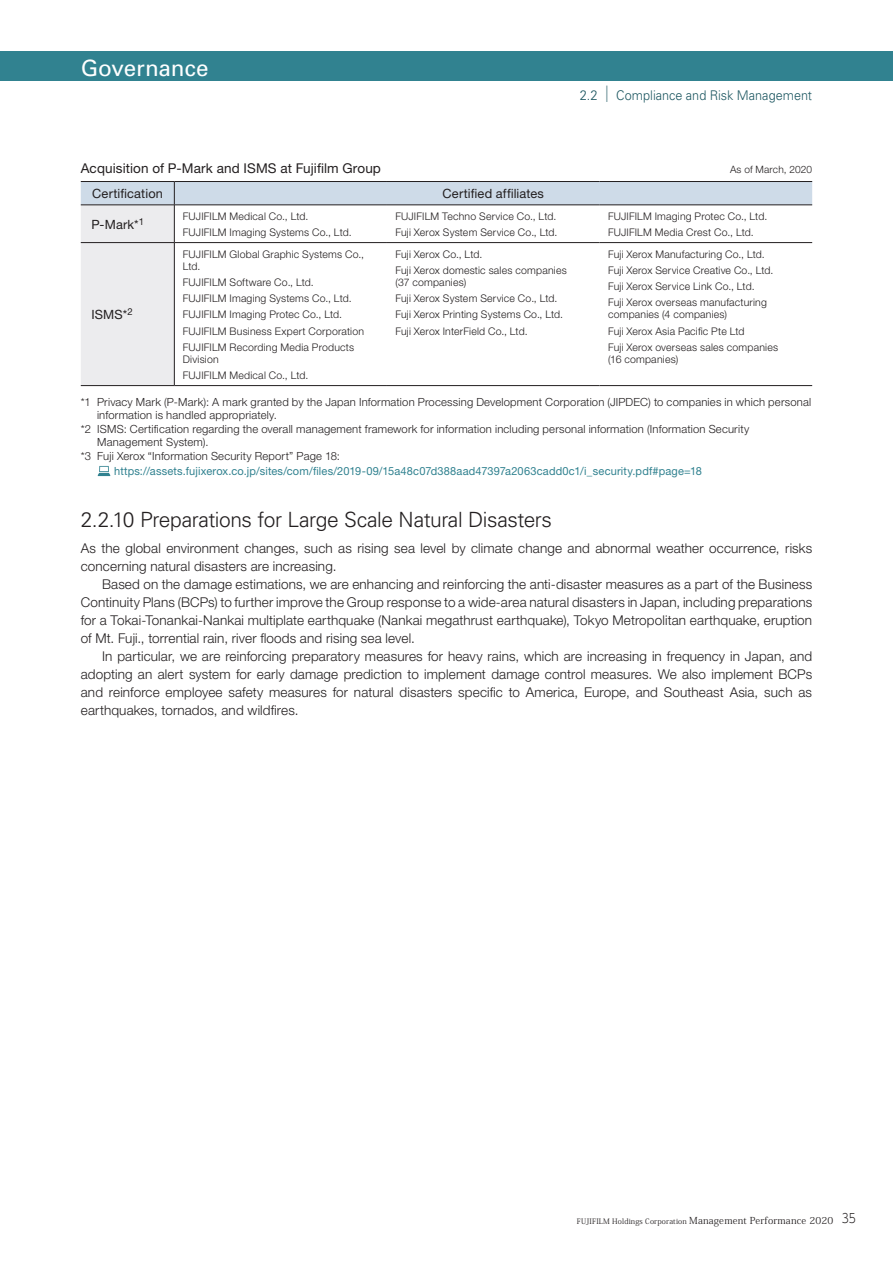
<style>
.page{position:relative;width:893px;height:1263px;background:#fff}
.page>*{position:absolute;margin:0;border:0;box-sizing:border-box;transform-origin:0 0}
.t1{font:22.5px "Univers";letter-spacing:-.005em;color:#fff}
.t2{font:300 21px "Univers";letter-spacing:-.02em;color:#231f20}
.t3{font:300 13.5px/18px "Helvetica Neue LT Std";letter-spacing:.01em;color:#231f20;text-align:justify}
.t4{font:13.5px "Helvetica Neue LT Std";letter-spacing:.01em;color:#231f20}
.t5{font:300 13.35px "Univers";color:#1d5761;scale:.95 1}
.t6{font:12.75px "Helvetica Neue LT Std";letter-spacing:.01em;color:#231f20}
.t7{font:300 11.25px "Helvetica Neue LT Std";letter-spacing:.015em;color:#231f20}
.t8{font:11.25px "Helvetica Neue LT Std";letter-spacing:.015em;color:#318290}
.t9{font:300 10.5px/16.2px "Helvetica Neue LT Std";letter-spacing:.02em;color:#231f20}
.t10{font:300 10.2px "Helvetica Neue LT Std";letter-spacing:.01em;color:#231f20}
.t11{font:7.5px "Koz Min Pro";letter-spacing:.02em;color:#231f20}
.s1{font-size:13.65px}
.s2{font-family:"UD Shin Go Pro";font-size:16.35px}
.s3{font-size:9.6px}
.s4{font-family:"UD Shin Go Pro";font-weight:300;font-size:12.75px}
</style>
<div class="page">
<div style="left:0;top:51px;width:893px;height:30px;background:#318290"></div>
<svg style="left:81px;top:181px;width:731px;height:205px"></svg>
<svg style="left:98px;top:466px;width:12px;height:10px"></svg>
<h1 class="t1" style="left:81px;top:55px;width:130px">Governance</h1>
<p class="t5" style="left:580px;top:87px;width:246px"><span class="s1">2</span>.<span class="s1">2</span> <span class="s2">｜</span> Compliance and Risk Management</p>
<p class="t4" style="left:81px;top:160px;width:302px">Acquisition of P-Mark and ISMS at Fujifilm Group</p>
<p class="t10" style="left:730px;top:163px;width:84px">As of March, 2020</p>
<p class="t6" style="left:92px;top:186px;width:72px">Certification</p>
<p class="t6" style="left:443px;top:186px;width:103px">Certified affiliates</p>
<p class="t6" style="left:91px;top:217px;width:54px">P-Mark*<sup>1</sup></p>
<p class="t9" style="left:183px;top:208px;width:170px">FUJIFILM Medical Co., Ltd.<br>FUJIFILM Imaging Systems Co., Ltd.</p>
<p class="t9" style="left:395px;top:208px;width:164px">FUJIFILM Techno Service Co., Ltd.<br>Fuji Xerox System Service Co., Ltd.</p>
<p class="t9" style="left:608px;top:208px;width:161px">FUJIFILM Imaging Protec Co., Ltd.<br>FUJIFILM Media Crest Co., Ltd.</p>
<p class="t9" style="left:183px;top:248px;width:183px;line-height:12px">FUJIFILM Global Graphic Systems Co.,<br>Ltd.</p>
<p class="t9" style="left:183px;top:274px;width:183px">FUJIFILM Software Co., Ltd.<br>FUJIFILM Imaging Systems Co., Ltd.<br>FUJIFILM Imaging Protec Co., Ltd.<br>FUJIFILM Business Expert Corporation FUJIFILM Recording Media Products</p>
<p class="t9" style="left:183px;top:351px;width:127px">Division<br>FUJIFILM Medical Co., Ltd.</p>
<p class="t9" style="left:395px;top:246px;width:173px">Fuji Xerox Co., Ltd.<br>Fuji Xerox domestic sales companies</p>
<p class="t9" style="left:395px;top:274px;width:169px">(37 companies)<br>Fuji Xerox System Service Co., Ltd.<br>Fuji Xerox Printing Systems Co., Ltd.<br>Fuji Xerox InterField Co., Ltd.</p>
<p class="t9" style="left:608px;top:246px;width:167px">Fuji Xerox Manufacturing Co., Ltd.<br>Fuji Xerox Service Creative Co., Ltd.<br>Fuji Xerox Service Link Co., Ltd.<br>Fuji Xerox overseas manufacturing</p>
<p class="t9" style="left:608px;top:306px;width:172px">companies (4 companies)<br>Fuji Xerox Asia Pacific Pte Ltd<br>Fuji Xerox overseas sales companies</p>
<p class="t9" style="left:608px;top:351px;width:72px">(16 companies)</p>
<p class="t7" style="left:81px;top:395px;width:732px">*1 Privacy Mark (P-Mark): A mark granted by the Japan Information Processing Development Corporation (JIPDEC) to companies in which personal</p>
<p class="t7" style="left:97px;top:408px;width:181px">information is handled appropriately.</p>
<p class="t7" style="left:81px;top:422px;width:670px">*2 ISMS: Certification regarding the overall management framework for information including personal information (Information Security</p>
<p class="t7" style="left:97px;top:435px;width:113px">Management System).</p>
<p class="t7" style="left:81px;top:449px;width:261px">*3 Fuji Xerox “Information Security Report” Page 18:</p>
<p class="t8" style="left:114px;top:464px;width:589px">https://assets.fujixerox.co.jp/sites/com/files/2019-09/15a48c07d388aad47397a2063cadd0c1/i_security.pdf#page=18</p>
<h2 class="t2" style="left:81px;top:507px;width:473px">2.2.10 Preparations for Large Scale Natural Disasters</h2>
<p class="t3" style="left:81px;top:539px;width:733px">As the global environment changes, such as rising sea level by climate change and abnormal weather occurrence, risks concerning natural disasters are increasing.</p>
<p class="t3" style="left:81px;top:575px;width:733px;text-indent:21px">Based on the damage estimations, we are enhancing and reinforcing the anti-disaster measures as a part of the Business Continuity Plans (BCPs) to further improve the Group response to a wide-area natural disasters in Japan, including preparations for a Tokai-Tonankai-Nankai multiplate earthquake (Nankai megathrust earthquake), Tokyo Metropolitan earthquake, eruption of Mt. Fuji., torrential rain, river floods and rising sea level.</p>
<p class="t3" style="left:81px;top:647px;width:733px;text-indent:21px">In particular, we are reinforcing preparatory measures for heavy rains, which are increasing in frequency in Japan, and adopting an alert system for early damage prediction to implement damage control measures. We also implement BCPs and reinforce employee safety measures for natural disasters specific to America, Europe, and Southeast Asia, such as earthquakes, tornados, and wildfires.</p>
<p class="t6" style="left:91px;top:307px;width:43px">ISMS*<sup>2</sup></p>
<p class="t11" style="left:577px;top:1215px;width:281px">FUJIFILM Holdings Corporation <span class="s3">Management Performance 2020</span> <span class="s4">35</span></p>
</div>
